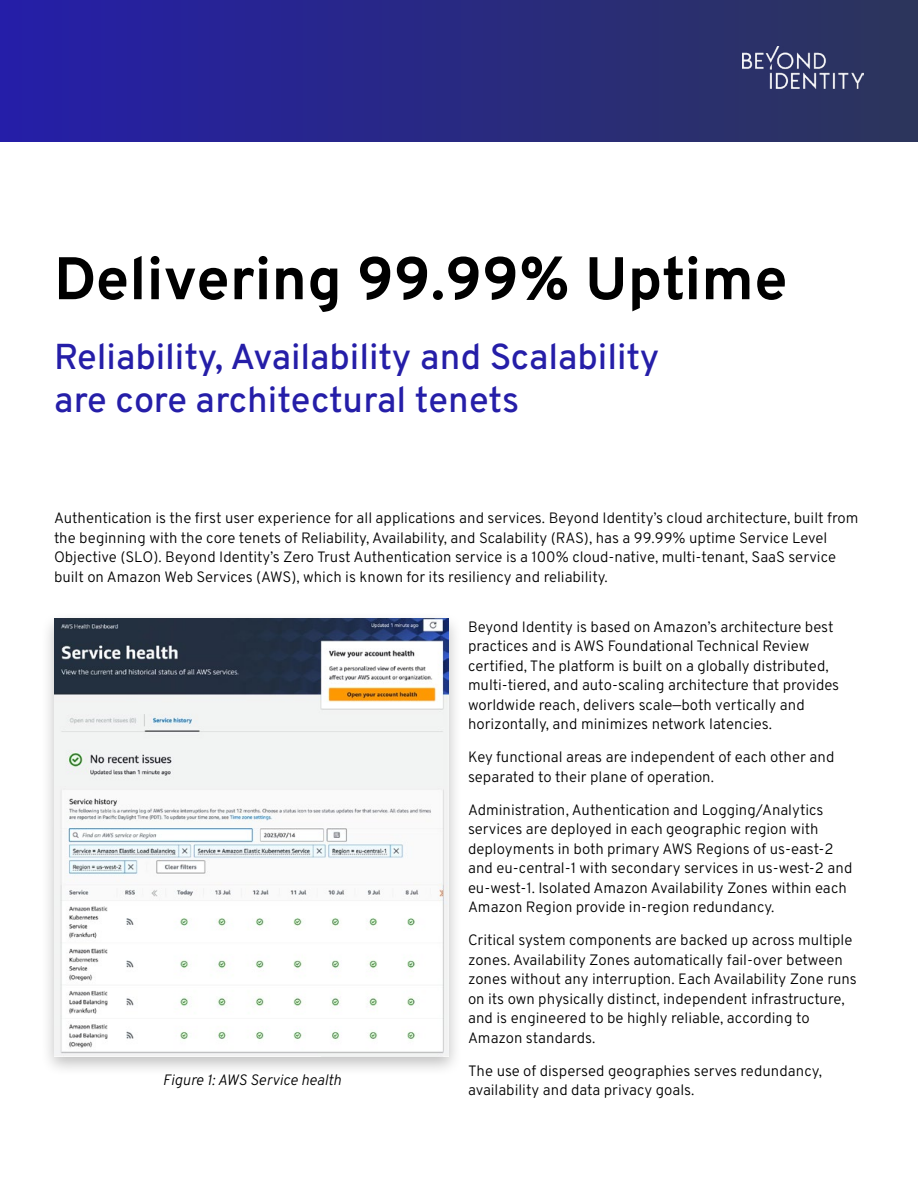
<style>
.page{position:relative;width:918px;height:1188px;background:#fff}
.page>*{position:absolute;margin:0;border:0;box-sizing:border-box;transform-origin:0 0}
.t1{font:700 60px "Overpass";color:#000}
.t2{font:500 36px/43.2px "Overpass";color:#251ea8}
.t3{font:300 15px/19.5px "Overpass";color:#000}
.t4{font:italic 300 15px "Overpass";color:#000}
</style>
<div class="page">
<div style="left:0;top:0;width:918px;height:142px;background:linear-gradient(to right,#251ea8,#2c355b)"></div>
<img style="left:743px;top:46px;width:121px;height:43px">
<div style="left:40px;top:611px;width:423px;height:466px;background:#000;opacity:.25"></div>
<img style="left:54px;top:619px;width:395px;height:438px">
<h1 class="t1" style="left:54px;top:230px;width:735px">Delivering 99.99% Uptime</h1>
<h2 class="t2" style="left:54px;top:334px;width:607px">Reliability, Availability and Scalability are core architectural tenets</h2>
<p class="t3" style="left:54px;top:507px;width:806px">Authentication is the first user experience for all applications and services. Beyond Identity’s cloud architecture, built from the beginning with the core tenets of Reliability, Availability, and Scalability (RAS), has a 99.99% uptime Service Level Objective (SLO). Beyond Identity’s Zero Trust Authentication service is a 100% cloud-native, multi-tenant, SaaS service built on Amazon Web Services (AWS), which is known for its resiliency and reliability.</p>
<p class="t3" style="left:468px;top:616px;width:373px">Beyond Identity is based on Amazon’s architecture best practices and is AWS Foundational Technical Review certified, The platform is built on a globally distributed, multi-tiered, and auto-scaling architecture that provides worldwide reach, delivers scale—both vertically and horizontally, and minimizes network latencies.</p>
<p class="t3" style="left:468px;top:747px;width:368px">Key functional areas are independent of each other and separated to their plane of operation.</p>
<p class="t3" style="left:468px;top:799px;width:386px">Administration, Authentication and Logging/Analytics services are deployed in each geographic region with deployments in both primary AWS Regions of us-east-2 and eu-central-1 with secondary services in us-west-2 and eu-west-1. Isolated Amazon Availability Zones within each Amazon Region provide in-region redundancy.</p>
<p class="t3" style="left:468px;top:930px;width:390px">Critical system components are backed up across multiple zones. Availability Zones automatically fail-over between zones without any interruption. Each Availability Zone runs on its own physically distinct, independent infrastructure, and is engineered to be highly reliable, according to Amazon standards.</p>
<p class="t3" style="left:468px;top:1060px;width:356px">The use of dispersed geographies serves redundancy, availability and data privacy goals.</p>
<p class="t4" style="left:163px;top:1068px;width:180px">Figure 1: AWS Service health</p>
</div>
